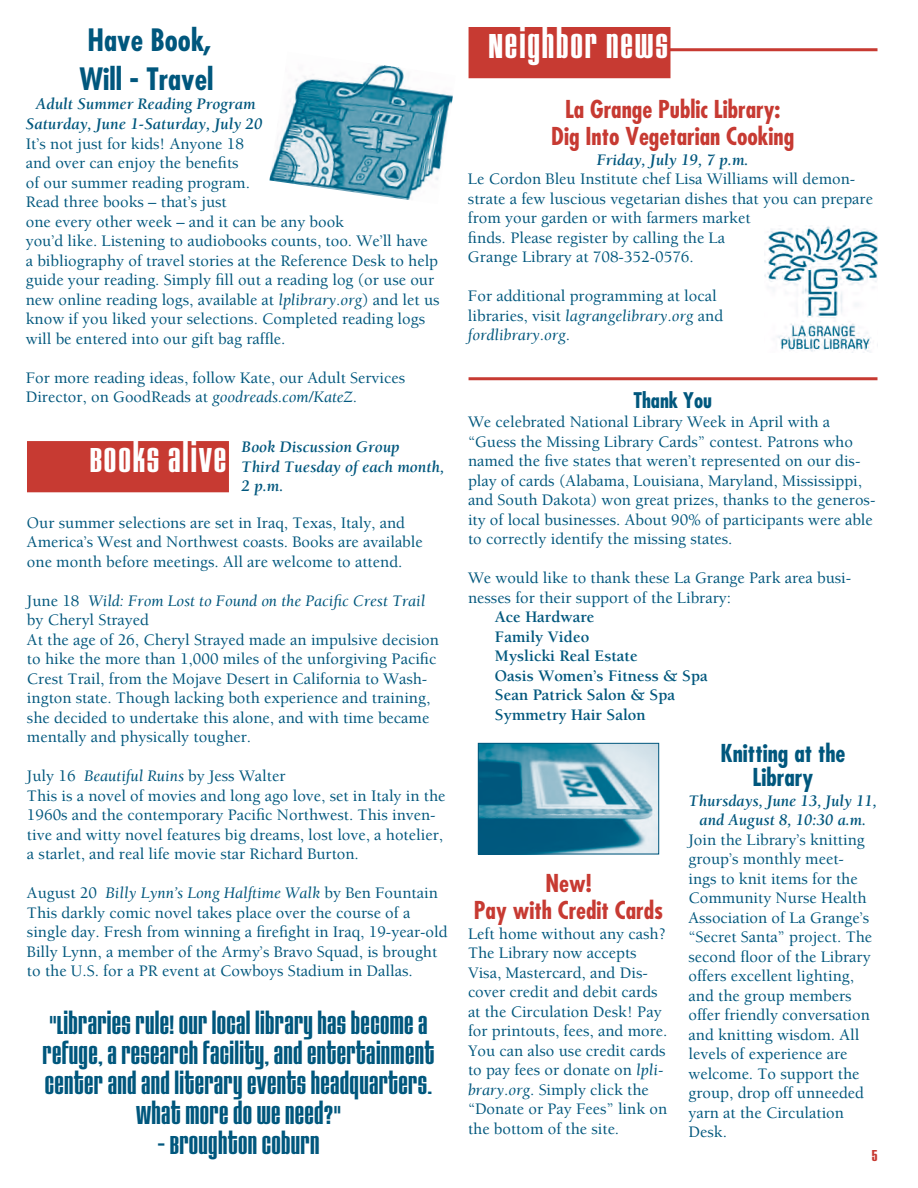
<style>
.page{position:relative;width:918px;height:1188px;background:#fff}
.page>*{position:absolute;margin:0;border:0;box-sizing:border-box;transform-origin:0 0}
.t1{font:36px "House Gothic Bold Two";letter-spacing:.05em;color:#fff}
.t2{font:700 condensed 30px/39px "Futura";color:#00577d}
.t3{font:27px/30px "House Gothic Bold Two";letter-spacing:.01em;color:#00577d;text-align:center}
.t4{font:700 condensed 24px/27px "Futura";color:#c73a32;text-align:center}
.t5{font:700 condensed 24px/24px "Futura";color:#00577d;text-align:center}
.t6{font:700 condensed 21px "Futura";color:#00577d}
.t7{font:500 16.5px/19.5px "Berkeley";color:#00577d}
.t8{font:italic 700 16.5px/19.5px "Berkeley";color:#00577d;text-align:center}
.t9{font:700 16.5px/19.5px "Berkeley";color:#00577d}
.t10{font:16.5px "House Gothic Bold Two";color:#c73a32}
.s1{font-weight:400;font-style:italic}
</style>
<div class="page">
<div style="left:27px;top:441px;width:202px;height:51px;background:#c73a32;border:2px solid #c73a32"></div>
<img style="left:269px;top:65px;width:184px;height:135px">
<img style="left:480px;top:745px;width:177px;height:107px">
<div style="left:478px;top:743px;width:181px;height:111px;border:1px solid #00577d"></div>
<hr style="left:661px;top:48px;width:217px;height:3px;background:#c73a32">
<img style="left:764px;top:225px;width:114px;height:127px">
<div style="left:469px;top:27px;width:201px;height:51px;background:#c73a32"></div>
<hr style="left:469px;top:377px;width:409px;height:3px;background:#c73a32">
<h2 class="t2" style="left:80px;top:21px;width:136px">Have Book,<br>Will - Travel</h2>
<p class="t8" style="left:26px;top:95px;width:238px">Adult Summer Reading Program<br>Saturday, June 1-Saturday, July 20</p>
<p class="t7" style="left:26px;top:134px;width:415px">It’s not just for kids! Anyone 18<br>and over can enjoy the benefits<br>of our summer reading program.<br>Read three books – that’s just<br>one every other week – and it can be any book<br>you’d like. Listening to audiobooks counts, too. We’ll have<br>a bibliography of travel stories at the Reference Desk to help guide your reading. Simply fill out a reading log (or use our new online reading logs, available at <span class="s1">lplibrary.org</span>) and let us know if you liked your selections. Completed reading logs will be entered into our gift bag raffle.</p>
<p class="t7" style="left:26px;top:368px;width:381px">For more reading ideas, follow Kate, our Adult Services<br>Director, on GoodReads at <span class="s1">goodreads.com/KateZ.</span></p>
<h1 class="t1" style="left:90px;top:439px;width:138px">BOOKS ALIVE</h1>
<p class="t8" style="left:242px;top:438px;width:204px;text-align:left">Book Discussion Group<br>Third Tuesday of each month,<br>2 p.m.</p>
<p class="t7" style="left:27px;top:513px;width:397px">Our summer selections are set in Iraq, Texas, Italy, and<br>America’s West and Northwest coasts. Books are available one month before meetings. All are welcome to attend.</p>
<p class="t7" style="left:27px;top:591px;width:414px">June 18 <span class="s1">Wild: From Lost to Found on the Pacific Crest Trail </span>by Cheryl Strayed<br>At the age of 26, Cheryl Strayed made an impulsive decision to hike the more than 1,000 miles of the unforgiving Pacific Crest Trail, from the Mojave Desert in California to Wash&shy;ington state. Though lacking both experience and training, she decided to undertake this alone, and with time became mentally and physically tougher.</p>
<p class="t7" style="left:27px;top:767px;width:420px">July 16 <span class="s1">Beautiful Ruins</span> by Jess Walter<br>This is a novel of movies and long ago love, set in Italy in the 1960s and the contemporary Pacific Northwest. This inven&shy;tive and witty novel features big dreams, lost love, a hotelier, a starlet, and real life movie star Richard Burton.</p>
<p class="t7" style="left:27px;top:884px;width:422px">August 20 <span class="s1">Billy Lynn’s Long Halftime Walk</span> by Ben Fountain This darkly comic novel takes place over the course of a single day. Fresh from winning a firefight in Iraq, 19-year-old Billy Lynn, a member of the Army’s Bravo Squad, is brought to the U.S. for a PR event at Cowboys Stadium in Dallas.</p>
<h3 class="t3" style="left:43px;top:1010px;width:393px">"LIBRARIES RULE! OUR LOCAL LIBRARY HAS BECOME A REFUGE, A RESEARCH FACILITY, AND ENTERTAINMENT CENTER AND AND LITERARY EVENTS HEADQUARTERS.<br>WHAT MORE DO WE NEED?"</h3>
<h3 class="t3" style="left:158px;top:1130px;width:163px">– BROUGHTON COBURN</h3>
<h1 class="t1" style="left:489px;top:25px;width:181px">NEIGHBOR NEWS</h1>
<h3 class="t4" style="left:551px;top:96px;width:244px">La Grange Public Library:<br>Dig Into Vegetarian Cooking</h3>
<p class="t8" style="left:597px;top:150px;width:154px">Friday, July 19, 7 p.m.</p>
<p class="t7" style="left:468px;top:169px;width:407px">Le Cordon Bleu Institute chef Lisa Williams will demon&shy;strate a few luscious vegetarian dishes that you can prepare from your garden or with farmers market<br>finds. Please register by calling the La<br>Grange Library at 708-352-0576.</p>
<p class="t7" style="left:468px;top:286px;width:257px">For additional programming at local libraries, visit <span class="s1">lagrangelibrary.org</span> and <span class="s1">fordlibrary.org</span>.</p>
<p class="t6" style="left:633px;top:387px;width:80px">Thank You</p>
<p class="t7" style="left:468px;top:413px;width:409px">We celebrated National Library Week in April with a “Guess the Missing Library Cards” contest. Patrons who named the five states that weren’t represented on our dis&shy;play of cards (Alabama, Louisiana, Maryland, Mississippi, and South Dakota) won great prizes, thanks to the generos&shy;ity of local businesses. About 90% of participants were able to correctly identify the missing states.</p>
<p class="t7" style="left:468px;top:569px;width:385px">We would like to thank these La Grange Park area busi&shy;nesses for their support of the Library:</p>
<p class="t9" style="left:495px;top:608px;width:214px">Ace Hardware<br>Family Video<br>Myslicki Real Estate<br>Oasis Women’s Fitness &amp; Spa<br>Sean Patrick Salon &amp; Spa<br>Symmetry Hair Salon</p>
<h3 class="t4" style="left:474px;top:870px;width:191px">New!<br>Pay with Credit Cards</h3>
<p class="t7" style="left:468px;top:924px;width:201px">Left home without any cash?<br>The Library now accepts<br>Visa, Mastercard, and Dis&shy;cover credit and debit cards at the Circulation Desk! Pay for printouts, fees, and more.<br>You can also use credit cards to pay fees or donate on <span class="s1">lpli&shy;brary.org</span>. Simply click the “Donate or Pay Fees” link on the bottom of the site.</p>
<h3 class="t5" style="left:720px;top:741px;width:127px">Knitting at the<br>Library</h3>
<p class="t8" style="left:689px;top:791px;width:190px">Thursdays, June 13, July 11, and August 8, 10:30 a.m.</p>
<p class="t7" style="left:689px;top:830px;width:185px">Join the Library’s knitting group’s monthly meet&shy;ings to knit items for the<br>Community Nurse Health<br>Association of La Grange’s “Secret Santa” project. The second floor of the Library offers excellent lighting, and the group members offer friendly conversation and knitting wisdom. All levels of experience are welcome. To support the group, drop off unneeded yarn at the Circulation<br>Desk.</p>
<p class="t10" style="left:872px;top:1146px;width:7px">5</p>
</div>
